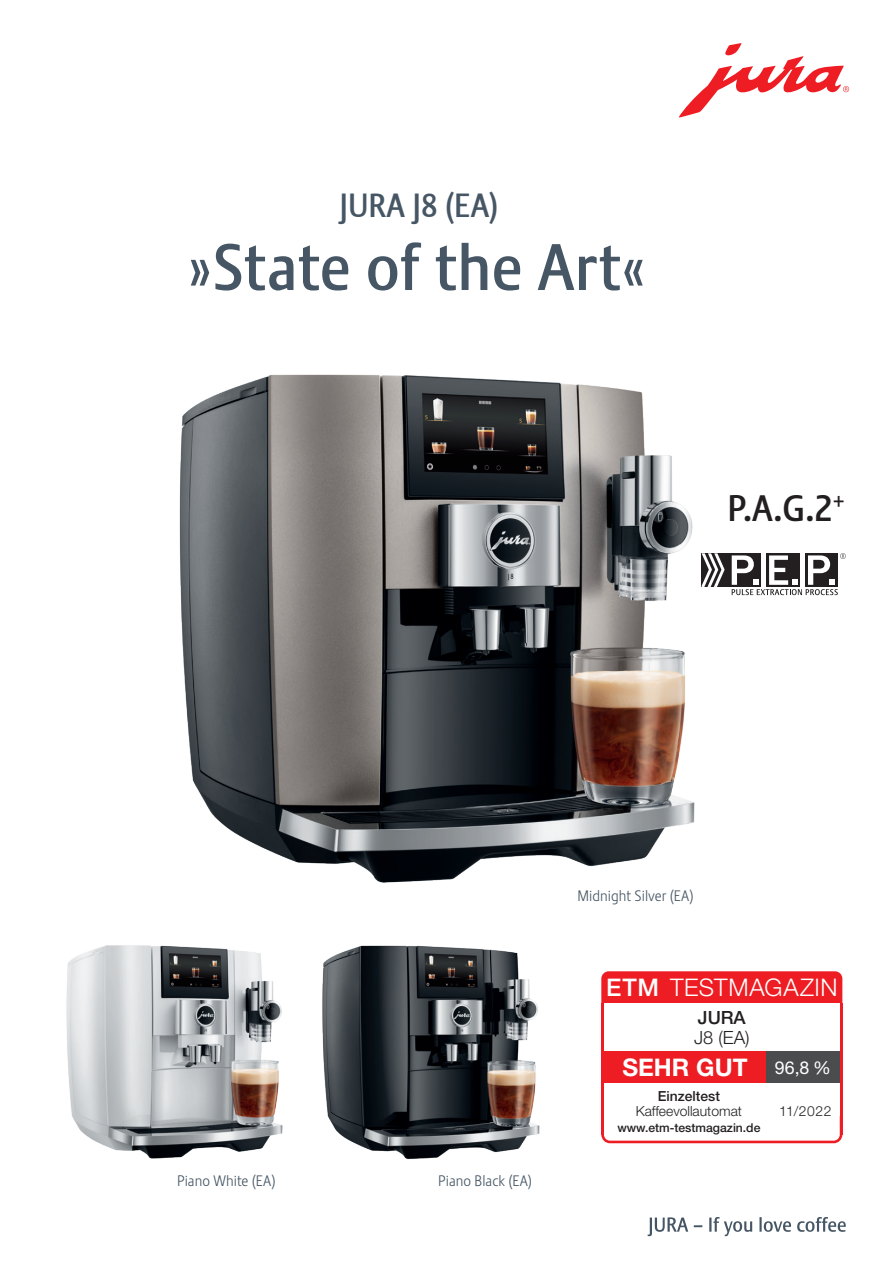
<style>
.page{position:relative;width:893px;height:1263px;background:#fff}
.page>*{position:absolute;margin:0;border:0;box-sizing:border-box;transform-origin:0 0}
.t1{font:64.95px "Stalemate LF";color:#465664}
.t2{font:500 36.45px "Stalemate LF";color:#231f20}
.t3{font:32.7px "Stalemate LF";color:#465664}
.t4{font:300 24.3px "Helvetica Neue LT Std";letter-spacing:.025em;color:#fff}
.t5{font:700 24.3px "Helvetica Neue LT Std";color:#fff}
.t6{font:300 18.15px "Helvetica Neue LT Std";color:#231f20}
.t7{font:500 18.15px "Helvetica Neue LT Std";color:#231f20}
.t8{font:300 15px "Stalemate LF";color:#465664}
.t9{font:300 13.95px "Helvetica Neue LT Std";color:#231f20}
.t10{font:500 13.95px "Helvetica Neue LT Std";color:#231f20}
.t11{font:500 12.15px "Helvetica Neue LT Std";color:#231f20}
.s1{font-weight:500}
.s2{font-weight:400;font-size:17.85px}
</style>
<div class="page">
<img style="left:179px;top:374px;width:623px;height:509px">
<img style="left:328px;top:945px;width:212px;height:215px">
<img style="left:66px;top:945px;width:262px;height:214px">
<svg style="left:679px;top:43px;width:170px;height:74px"></svg>
<div style="left:702px;top:553px;width:59px;height:34px;background:#231f20"></div>
<svg style="left:702px;top:553px;width:23px;height:34px"></svg>
<svg style="left:732px;top:553px;width:114px;height:42px"></svg>
<svg style="left:648px;top:1217px;width:198px;height:19px"></svg>
<div style="left:601px;top:1003px;width:241px;height:132px;background:#ee1d23"></div>
<div style="left:601px;top:971px;width:241px;height:32px;background:#ee1d23"></div>
<div style="left:766px;top:1051px;width:74px;height:32px;background:#4b4c4d"></div>
<div style="left:604px;top:1083px;width:236px;height:52px;background:#fff"></div>
<div style="left:604px;top:1003px;width:236px;height:48px;background:#fff"></div>
<svg style="left:601px;top:1116px;width:241px;height:27px"></svg>
<h3 class="t3" style="left:339px;top:186px;width:160px">JURA J8 (EA)</h3>
<h1 class="t1" style="left:188px;top:228px;width:458px">»State of the Art«</h1>
<h2 class="t2" style="left:728px;top:487px;width:118px">P.A.G.2<sup>+</sup></h2>
<p class="t8" style="left:577px;top:887px;width:117px">Midnight Silver (EA)</p>
<p class="t8" style="left:177px;top:1171px;width:100px">Piano White (EA)</p>
<p class="t8" style="left:438px;top:1171px;width:95px">Piano Black (EA)</p>
<h3 class="t4" style="left:606px;top:972px;width:233px"><span class="s1">ETM</span> TESTMAGAZIN</h3>
<p class="t7" style="left:698px;top:1006px;width:49px">JURA</p>
<p class="t6" style="left:694px;top:1026px;width:57px">J8 (EA)</p>
<h3 class="t5" style="left:622px;top:1052px;width:210px">SEHR GUT <span class="s2">96,8 %</span></h3>
<p class="t10" style="left:658px;top:1087px;width:64px">Einzeltest</p>
<p class="t9" style="left:636px;top:1102px;width:108px">Kaffeevollautomat</p>
<p class="t11" style="left:617px;top:1120px;width:145px">www.etm-testmagazin.de</p>
<p class="t9" style="left:779px;top:1103px;width:54px">11/2022</p>
</div>
